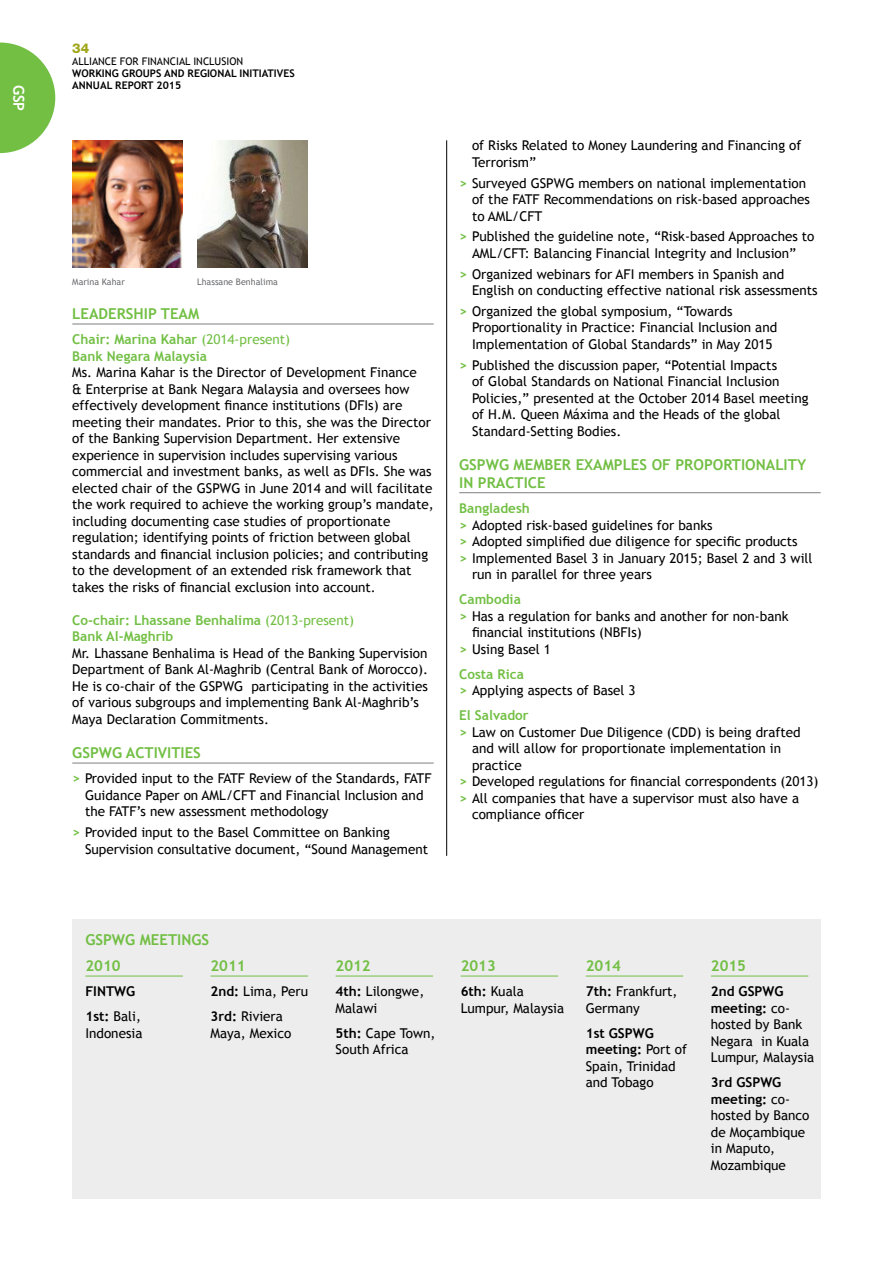
<style>
.page{position:relative;width:893px;height:1263px;background:#fff}
.page>*{position:absolute;margin:0;border:0;box-sizing:border-box;transform-origin:0 0}
.t1{font:700 15px/18px "Trebuchet MS";color:#72bf44}
.t2{font:700 15px "Trebuchet MS";color:#fff}
.t3{font:13.5px/16.5px "Trebuchet MS";color:#000}
.t4{font:700 13.5px/16.5px "Trebuchet MS";color:#72bf44}
.t5{font:700 13.5px/25px "Trebuchet MS";color:#000}
.t6{font:800 13.5px "Helvetica Neue";color:#9fa617}
.t7{font:700 10.5px/12px "Trebuchet MS";color:#000}
.t8{font:10.5px "Trebuchet MS";color:#000}
.t9{font:9px "Trebuchet MS";color:#6d6e71}
.s1{font-weight:400}
.s2{font-weight:700;color:#72bf44}
.s3{font-weight:700}
</style>
<div class="page">
<hr style="left:446px;top:140px;width:1px;height:716px;background:#000">
<hr style="left:72px;top:324px;width:362px;height:1px;background:#807f83">
<hr style="left:72px;top:763px;width:362px;height:1px;background:#807f83">
<hr style="left:459px;top:492px;width:362px;height:1px;background:#807f83">
<img style="left:197px;top:140px;width:110px;height:127px">
<img style="left:72px;top:140px;width:111px;height:127px">
<div style="left:73px;top:919px;width:748px;height:230px;background:#ededee"></div>
<div style="left:73px;top:960px;width:748px;height:239px;background:#ededee"></div>
<hr style="left:85px;top:976px;width:98px;height:1px;background:#72bf44">
<hr style="left:210px;top:976px;width:98px;height:1px;background:#72bf44">
<hr style="left:336px;top:976px;width:97px;height:1px;background:#72bf44">
<hr style="left:461px;top:976px;width:97px;height:1px;background:#72bf44">
<hr style="left:586px;top:976px;width:97px;height:1px;background:#72bf44">
<hr style="left:711px;top:976px;width:97px;height:1px;background:#72bf44">
<svg style="left:0;top:43px;width:55px;height:110px"></svg>
<p class="t2" style="left:28px;top:85px;width:28px;rotate:90deg">GSP</p>
<p class="t6" style="left:72px;top:40px;width:19px">34</p>
<p class="t8" style="left:72px;top:55px;width:172px">ALLIANCE FOR FINANCIAL INCLUSION</p>
<p class="t7" style="left:72px;top:67px;width:224px">WORKING GROUPS AND REGIONAL INITIATIVES<br>ANNUAL REPORT 2015</p>
<p class="t9" style="left:72px;top:276px;width:54px">Marina Kahar</p>
<p class="t9" style="left:197px;top:276px;width:82px">Lhassane Benhalima</p>
<p class="t1" style="left:72px;top:305px;width:128px">LEADERSHIP TEAM</p>
<p class="t4" style="left:72px;top:331px;width:219px">Chair: Marina Kahar <span class="s1">(2014-present)<br></span>Bank Negara Malaysia</p>
<p class="t3" style="left:72px;top:364px;width:363px">Ms. Marina Kahar is the Director of Development Finance<br>&amp; Enterprise at Bank Negara Malaysia and oversees how effectively development finance institutions (DFIs) are meeting their mandates. Prior to this, she was the Director of the Banking Supervision Department. Her extensive experience in supervision includes supervising various commercial and investment banks, as well as DFIs. She was elected chair of the GSPWG in June 2014 and will facilitate the work required to achieve the working group’s mandate, including documenting case studies of proportionate regulation; identifying points of friction between global standards and financial inclusion policies; and contributing to the development of an extended risk framework that takes the risks of financial exclusion into account.</p>
<p class="t4" style="left:72px;top:612px;width:283px">Co-chair: Lhassane Benhalima <span class="s1">(2013-present)<br></span>Bank Al-Maghrib</p>
<p class="t3" style="left:72px;top:645px;width:357px">Mr. Lhassane Benhalima is Head of the Banking Supervision Department of Bank Al-Maghrib (Central Bank of Morocco).<br>He is co-chair of the GSPWG participating in the activities of various subgroups and implementing Bank Al-Maghrib’s Maya Declaration Commitments.</p>
<p class="t1" style="left:72px;top:744px;width:130px">GSPWG ACTIVITIES</p>
<p class="t3" style="left:85px;top:770px;width:348px;text-indent:-13px"><span class="s2">&gt;</span> Provided input to the FATF Review of the Standards, FATF<br>Guidance Paper on AML/CFT and Financial Inclusion and the FATF’s new assessment methodology</p>
<p class="t3" style="left:85px;top:824px;width:345px;text-indent:-13px"><span class="s2">&gt;</span> Provided input to the Basel Committee on Banking<br>Supervision consultative document, “Sound Management</p>
<p class="t3" style="left:472px;top:137px;width:331px">of Risks Related to Money Laundering and Financing of<br>Terrorism”</p>
<p class="t3" style="left:472px;top:175px;width:340px;text-indent:-13px"><span class="s2">&gt;</span> Surveyed GSPWG members on national implementation of the FATF Recommendations on risk-based approaches to AML/CFT</p>
<p class="t3" style="left:459px;top:228px;width:357px;text-align:center"><span class="s2">&gt;</span> Published the guideline note, “Risk-based Approaches to<br>AML/CFT: Balancing Financial Integrity and Inclusion”</p>
<p class="t3" style="left:472px;top:266px;width:347px;text-indent:-13px"><span class="s2">&gt;</span> Organized webinars for AFI members in Spanish and<br>English on conducting effective national risk assessments</p>
<p class="t3" style="left:472px;top:303px;width:307px;text-indent:-13px"><span class="s2">&gt;</span> Organized the global symposium, “Towards<br>Proportionality in Practice: Financial Inclusion and<br>Implementation of Global Standards” in May 2015</p>
<p class="t3" style="left:472px;top:357px;width:338px;text-indent:-13px"><span class="s2">&gt;</span> Published the discussion paper, “Potential Impacts<br>of Global Standards on National Financial Inclusion Policies,” presented at the October 2014 Basel meeting of H.M. Queen Máxima and the Heads of the global Standard-Setting Bodies.</p>
<p class="t1" style="left:459px;top:456px;width:348px">GSPWG MEMBER EXAMPLES OF PROPORTIONALITY<br>IN PRACTICE</p>
<p class="t4" style="left:459px;top:500px;width:72px">Bangladesh</p>
<p class="t3" style="left:459px;top:517px;width:255px"><span class="s2">&gt;</span> Adopted risk-based guidelines for banks</p>
<p class="t3" style="left:459px;top:533px;width:340px"><span class="s2">&gt;</span> Adopted simplified due diligence for specific products</p>
<p class="t3" style="left:459px;top:550px;width:355px"><span class="s2">&gt;</span> Implemented Basel 3 in January 2015; Basel 2 and 3 will</p>
<p class="t3" style="left:472px;top:566px;width:181px">run in parallel for three years</p>
<p class="t4" style="left:459px;top:591px;width:63px">Cambodia</p>
<p class="t3" style="left:459px;top:608px;width:331px"><span class="s2">&gt;</span> Has a regulation for banks and another for non-bank</p>
<p class="t3" style="left:472px;top:624px;width:171px">financial institutions (NBFIs)</p>
<p class="t3" style="left:459px;top:641px;width:93px"><span class="s2">&gt;</span> Using Basel 1</p>
<p class="t3" style="left:459px;top:666px;width:178px"><span class="s2">Costa Rica<br>&gt;</span> Applying aspects of Basel 3</p>
<p class="t4" style="left:459px;top:707px;width:71px">El Salvador</p>
<p class="t3" style="left:459px;top:724px;width:343px"><span class="s2">&gt;</span> Law on Customer Due Diligence (CDD) is being drafted</p>
<p class="t3" style="left:472px;top:740px;width:311px">and will allow for proportionate implementation in</p>
<p class="t3" style="left:472px;top:757px;width:51px">practice</p>
<p class="t3" style="left:459px;top:773px;width:361px"><span class="s2">&gt;</span> Developed regulations for financial correspondents (2013)</p>
<p class="t3" style="left:459px;top:790px;width:341px"><span class="s2">&gt;</span> All companies that have a supervisor must also have a</p>
<p class="t3" style="left:472px;top:806px;width:114px">compliance officer</p>
<p class="t1" style="left:85px;top:926px;width:125px;line-height:26.4px">GSPWG MEETINGS<br>2010</p>
<p class="t5" style="left:85px;top:979px;width:57px">FINTWG<br>1st: <span class="s1">Bali,</span></p>
<p class="t3" style="left:85px;top:1025px;width:59px">Indonesia</p>
<p class="t1" style="left:210px;top:957px;width:37px">2011</p>
<p class="t3" style="left:210px;top:979px;width:99px;line-height:25px"><span class="s3">2nd:</span> Lima, Peru<br><span class="s3">3rd:</span> Riviera</p>
<p class="t3" style="left:210px;top:1025px;width:82px">Maya, Mexico</p>
<p class="t1" style="left:336px;top:957px;width:37px">2012</p>
<p class="t3" style="left:336px;top:983px;width:90px"><span class="s3">4th:</span> Lilongwe,<br>Malawi</p>
<p class="t3" style="left:336px;top:1025px;width:101px"><span class="s3">5th:</span> Cape Town,<br>South Africa</p>
<p class="t1" style="left:461px;top:957px;width:37px">2013</p>
<p class="t3" style="left:461px;top:983px;width:105px"><span class="s3">6th:</span> Kuala<br>Lumpur, Malaysia</p>
<p class="t1" style="left:586px;top:957px;width:37px">2014</p>
<p class="t3" style="left:586px;top:983px;width:93px"><span class="s3">7th:</span> Frankfurt,<br>Germany</p>
<p class="t3" style="left:586px;top:1025px;width:103px"><span class="s3">1st GSPWG meeting:</span> Port of<br>Spain, Trinidad and Tobago</p>
<p class="t1" style="left:711px;top:957px;width:37px">2015</p>
<p class="t3" style="left:711px;top:983px;width:105px"><span class="s3">2nd GSPWG meeting:</span> co&shy;hosted by Bank<br>Negara in Kuala<br>Lumpur, Malaysia</p>
<p class="t3" style="left:711px;top:1074px;width:100px"><span class="s3">3rd GSPWG meeting:</span> co&shy;hosted by Banco de Moçambique in Maputo,<br>Mozambique</p>
</div>
